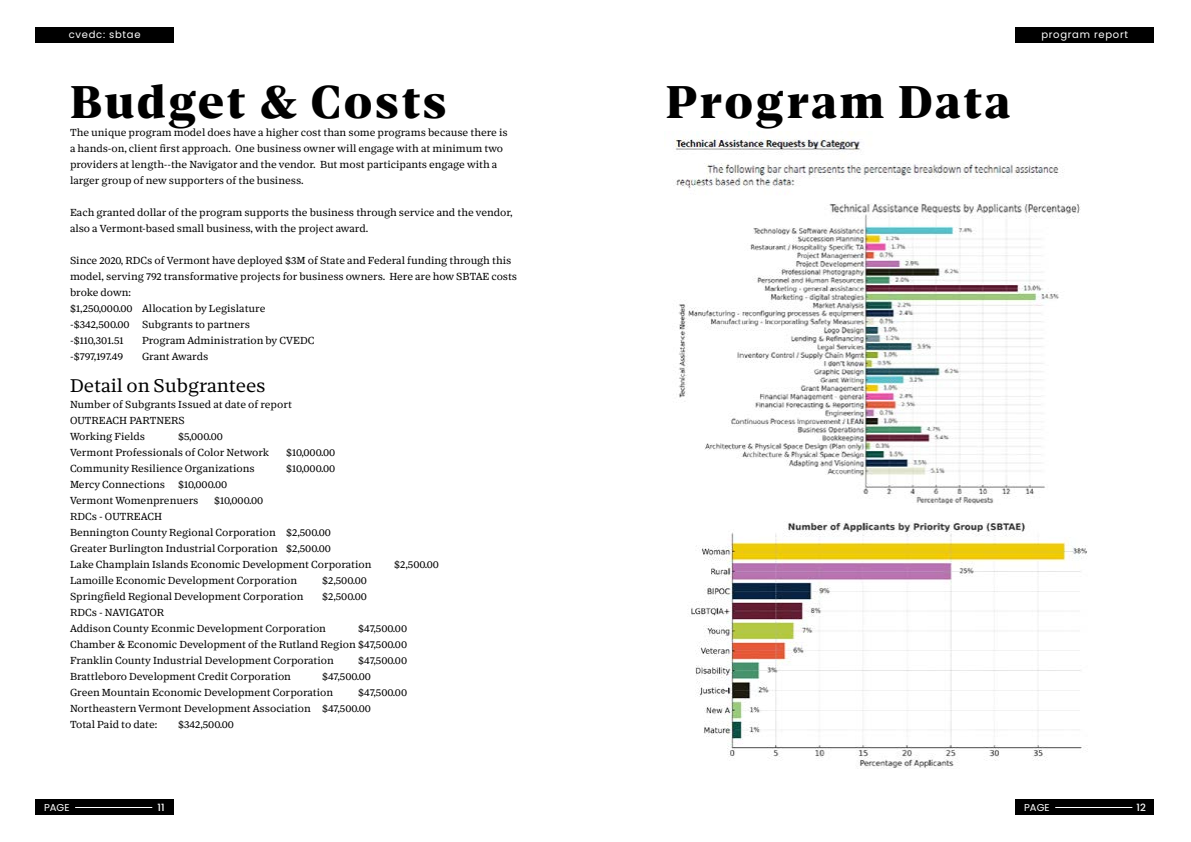
<style>
.page{position:relative;width:1191px;height:842px;background:#fff}
.page>*{position:absolute;margin:0;border:0;box-sizing:border-box;transform-origin:0 0}
.t1{font:45px "Corsario VF";letter-spacing:.06em;color:#000}
.t2{font:18px "Corsario VF";color:#000}
.t3{font:10px/16px "Corsario VF";color:#000}
.t4{font:10px "Poppins";letter-spacing:.07em;color:#fff}
.t5{font:500 10px "Poppins";color:#fff}
</style>
<div class="page">
<img style="left:674px;top:137px;width:407px;height:368px">
<img style="left:690px;top:521px;width:398px;height:247px">
<div style="left:35px;top:800px;width:139px;height:15px;background:#000"></div>
<div style="left:35px;top:27px;width:139px;height:15px;background:#000"></div>
<div style="left:1015px;top:27px;width:139px;height:15px;background:#000"></div>
<div style="left:1015px;top:800px;width:139px;height:15px;background:#000"></div>
<hr style="left:75px;top:807px;width:77px;height:1px;background:#fff">
<hr style="left:1055px;top:807px;width:77px;height:1px;background:#fff">
<p class="t4" style="left:69px;top:29px;width:73px">cvedc: sbtae</p>
<p class="t4" style="left:1041px;top:29px;width:88px">program report</p>
<h1 class="t1" style="left:70px;top:73px;width:378px">Budget &amp; Costs</h1>
<p class="t3" style="left:70px;top:125px;width:439px">The unique program model does have a higher cost than some programs because there is a hands-on, client first approach. One business owner will engage with at minimum two providers at length--the Navigator and the vendor. But most participants engage with a larger group of new supporters of the business.</p>
<p class="t3" style="left:70px;top:205px;width:444px">Each granted dollar of the program supports the business through service and the vendor, also a Vermont-based small business, with the project award.</p>
<p class="t3" style="left:70px;top:253px;width:449px">Since 2020, RDCs of Vermont have deployed $3M of State and Federal funding through this model, serving 792 transformative projects for business owners. Here are how SBTAE costs broke down:<br>$1,250,000.00 Allocation by Legislature<br>-$342,500.00 Subgrants to partners<br>-$110,301.51</p>
<p class="t3" style="left:142px;top:333px;width:174px">Program Administration by CVEDC</p>
<p class="t3" style="left:70px;top:349px;width:55px">-$797,197.49</p>
<p class="t3" style="left:142px;top:349px;width:68px">Grant Awards</p>
<h2 class="t2" style="left:70px;top:375px;width:197px">Detail on Subgrantees</h2>
<p class="t3" style="left:70px;top:397px;width:223px">Number of Subgrants Issued at date of report<br>OUTREACH PARTNERS<br>Working Fields</p>
<p class="t3" style="left:70px;top:429px;width:201px;text-indent:108px">$5,000.00<br>Vermont Professionals of Color Network</p>
<p class="t3" style="left:286px;top:445px;width:51px">$10,000.00</p>
<p class="t3" style="left:70px;top:461px;width:186px">Community Resilience Organizations</p>
<p class="t3" style="left:286px;top:461px;width:51px">$10,000.00</p>
<p class="t3" style="left:70px;top:477px;width:97px">Mercy Connections</p>
<p class="t3" style="left:70px;top:477px;width:159px;text-indent:108px">$10,000.00<br>Vermont Womenprenuers</p>
<p class="t3" style="left:214px;top:493px;width:51px">$10,000.00</p>
<p class="t3" style="left:70px;top:509px;width:303px">RDCs - OUTREACH<br>Bennington County Regional Corporation $2,500.00<br>Greater Burlington Industrial Corporation $2,500.00<br>Lake Champlain Islands Economic Development Corporation</p>
<p class="t3" style="left:394px;top:557px;width:46px">$2,500.00</p>
<p class="t3" style="left:70px;top:573px;width:229px">Lamoille Economic Development Corporation</p>
<p class="t3" style="left:322px;top:573px;width:46px">$2,500.00</p>
<p class="t3" style="left:70px;top:589px;width:235px">Springfield Regional Development Corporation</p>
<p class="t3" style="left:322px;top:589px;width:46px">$2,500.00</p>
<p class="t3" style="left:70px;top:605px;width:257px">RDCs - NAVIGATOR<br>Addison County Econmic Development Corporation</p>
<p class="t3" style="left:70px;top:621px;width:338px;text-align:justify;text-indent:288px">$47,500.00<br>Chamber &amp; Economic Development of the Rutland Region $47,500.00<br>Franklin County Industrial Development Corporation</p>
<p class="t3" style="left:358px;top:653px;width:50px">$47,500.00</p>
<p class="t3" style="left:70px;top:669px;width:222px">Brattleboro Development Credit Corporation</p>
<p class="t3" style="left:70px;top:669px;width:302px;text-indent:252px">$47,500.00<br>Green Mountain Economic Development Corporation</p>
<p class="t3" style="left:70px;top:685px;width:338px;text-indent:288px">$47,500.00<br>Northeastern Vermont Development Association $47,500.00<br>Total Paid to date:</p>
<p class="t3" style="left:178px;top:717px;width:57px">$342,500.00</p>
<h1 class="t1" style="left:666px;top:73px;width:346px">Program Data</h1>
<p class="t4" style="left:44px;top:801px;width:27px">PAGE</p>
<p class="t5" style="left:158px;top:801px;width:8px">11</p>
<p class="t5" style="left:1136px;top:801px;width:11px">12</p>
<p class="t4" style="left:1024px;top:801px;width:27px">PAGE</p>
</div>
